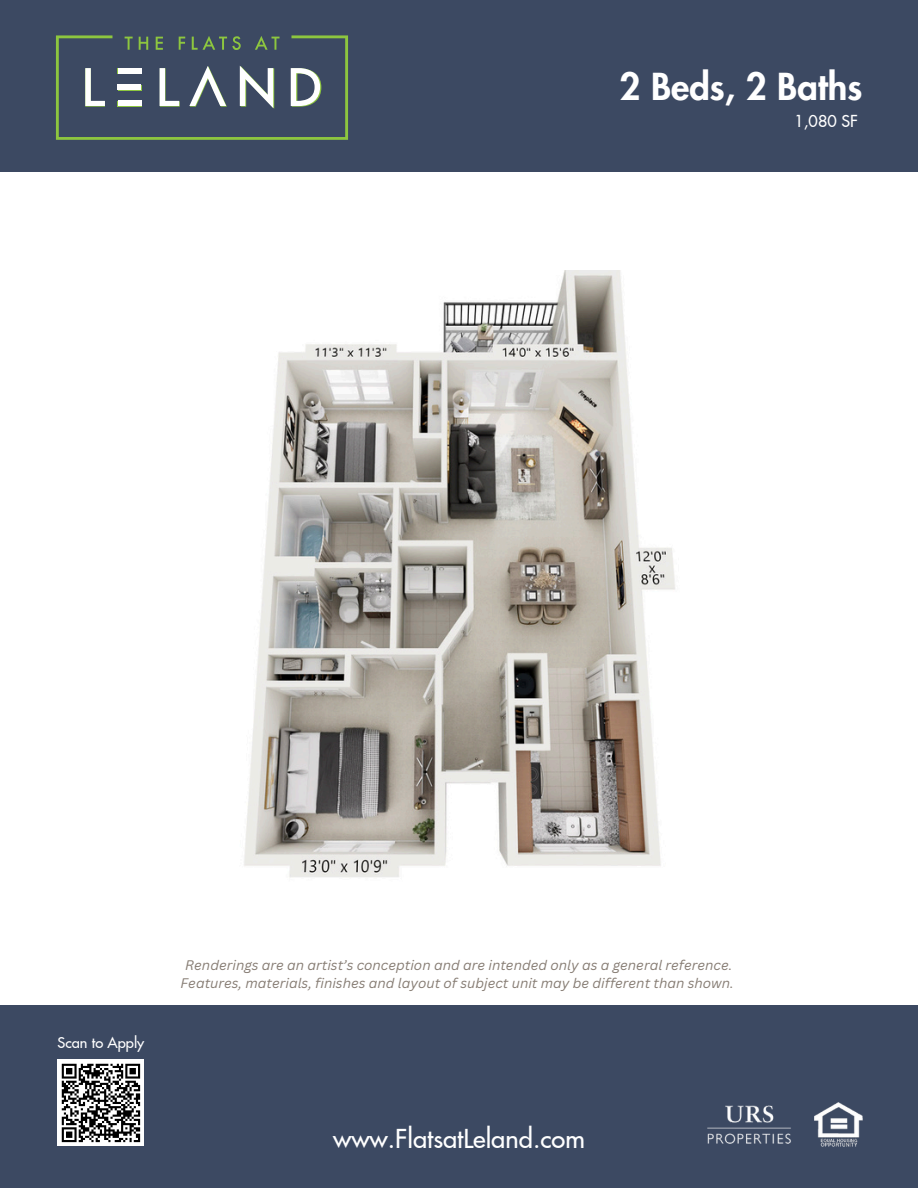
<style>
.page{position:relative;width:918px;height:1188px;background:#fff}
.page>*{position:absolute;margin:0;border:0;box-sizing:border-box;transform-origin:0 0}
.t1{font:800 36.3px "Futura LT Pro";color:#fff}
.t2{font:500 25.5px "Futura LT Pro";color:#fff}
.t3{font:500 16.2px "Futura LT Pro";color:#fff}
.t4{font:500 14.7px "Futura LT Pro";color:#fff}
.t5{font:italic 13.5px/18px "Canva Sans";color:#867c73;text-align:center}
</style>
<div class="page">
<img style="left:244px;top:271px;width:431px;height:607px">
<div style="left:0;top:0;width:918px;height:172px;background:#3c4962"></div>
<div style="left:0;top:1005px;width:918px;height:183px;background:#3c4962"></div>
<img style="left:814px;top:1103px;width:49px;height:44px">
<div style="left:58px;top:1060px;width:86px;height:86px;background:#fff"></div>
<svg style="left:61px;top:1063px;width:80px;height:80px"></svg>
<img style="left:707px;top:1105px;width:84px;height:39px">
<svg style="left:56px;top:35px;width:292px;height:105px"></svg>
<p class="t1" style="left:620px;top:70px;width:244px">2 Beds, 2 Baths</p>
<h1 class="t3" style="left:795px;top:114px;width:65px">1,080 SF</h1>
<p class="t4" style="left:58px;top:1036px;width:88px">Scan to Apply</p>
<h3 class="t5" style="left:181px;top:956px;width:555px">Renderings are an artist’s conception and are intended only as a general reference.<br>Features, materials, finishes and layout of subject unit may be different than shown.</h3>
<p class="t2" style="left:333px;top:1127px;width:253px">www.FlatsatLeland.com</p>
</div>
